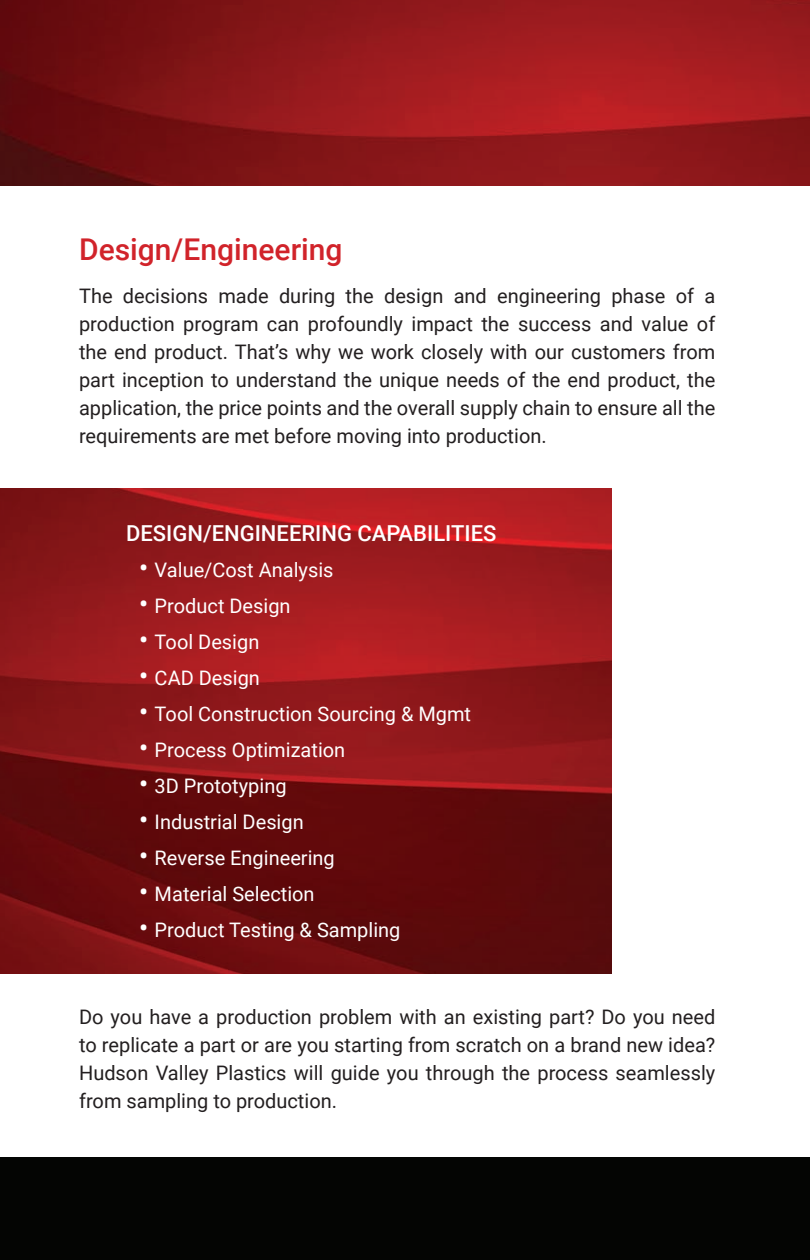
<style>
.page{position:relative;width:810px;height:1260px;background:#fff}
.page>*{position:absolute;margin:0;border:0;box-sizing:border-box;transform-origin:0 0}
.t1{font:500 30px "Roboto";color:#d1232a}
.t2{font:500 22px "Roboto";color:#fff}
.t3{font:20px/28px "Roboto";color:#231f20;text-align:justify}
.t4{font:20px "Roboto";color:#fff}
.s1{font-weight:500;font-size:26px}
</style>
<div class="page">
<img style="left:0;top:0;width:810px;height:185px">
<img style="left:0;top:488px;width:611px;height:486px">
<div style="left:0;top:1157px;width:810px;height:103px;background:#040503"></div>
<p class="t1" style="left:79px;top:229px;width:265px">Design/Engineering</p>
<p class="t3" style="left:79px;top:281px;width:638px">The decisions made during the design and engineering phase of a production program can profoundly impact the success and value of the end product. That’s why we work closely with our customers from part inception to understand the unique needs of the end product, the application, the price points and the overall supply chain to ensure all the requirements are met before moving into production.</p>
<p class="t2" style="left:126px;top:518px;width:372px">DESIGN/ENGINEERING CAPABILITIES</p>
<p class="t4" style="left:139px;top:556px;width:196px"><span class="s1">•</span> Value/Cost Analysis</p>
<p class="t4" style="left:139px;top:592px;width:153px"><span class="s1">•</span> Product Design</p>
<p class="t4" style="left:139px;top:628px;width:122px"><span class="s1">•</span> Tool Design</p>
<p class="t4" style="left:139px;top:664px;width:122px"><span class="s1">•</span> CAD Design</p>
<p class="t4" style="left:139px;top:700px;width:334px"><span class="s1">•</span> Tool Construction Sourcing &amp; Mgmt</p>
<p class="t4" style="left:139px;top:736px;width:208px"><span class="s1">•</span> Process Optimization</p>
<p class="t4" style="left:139px;top:772px;width:149px"><span class="s1">•</span> 3D Prototyping</p>
<p class="t4" style="left:139px;top:808px;width:166px"><span class="s1">•</span> Industrial Design</p>
<p class="t4" style="left:139px;top:844px;width:197px"><span class="s1">•</span> Reverse Engineering</p>
<p class="t4" style="left:139px;top:880px;width:177px"><span class="s1">•</span> Material Selection</p>
<p class="t4" style="left:139px;top:916px;width:263px"><span class="s1">•</span> Product Testing &amp; Sampling</p>
<p class="t3" style="left:79px;top:1002px;width:638px">Do you have a production problem with an existing part? Do you need to replicate a part or are you starting from scratch on a brand new idea?<br>Hudson Valley Plastics will guide you through the process seamlessly from sampling to production.</p>
</div>
